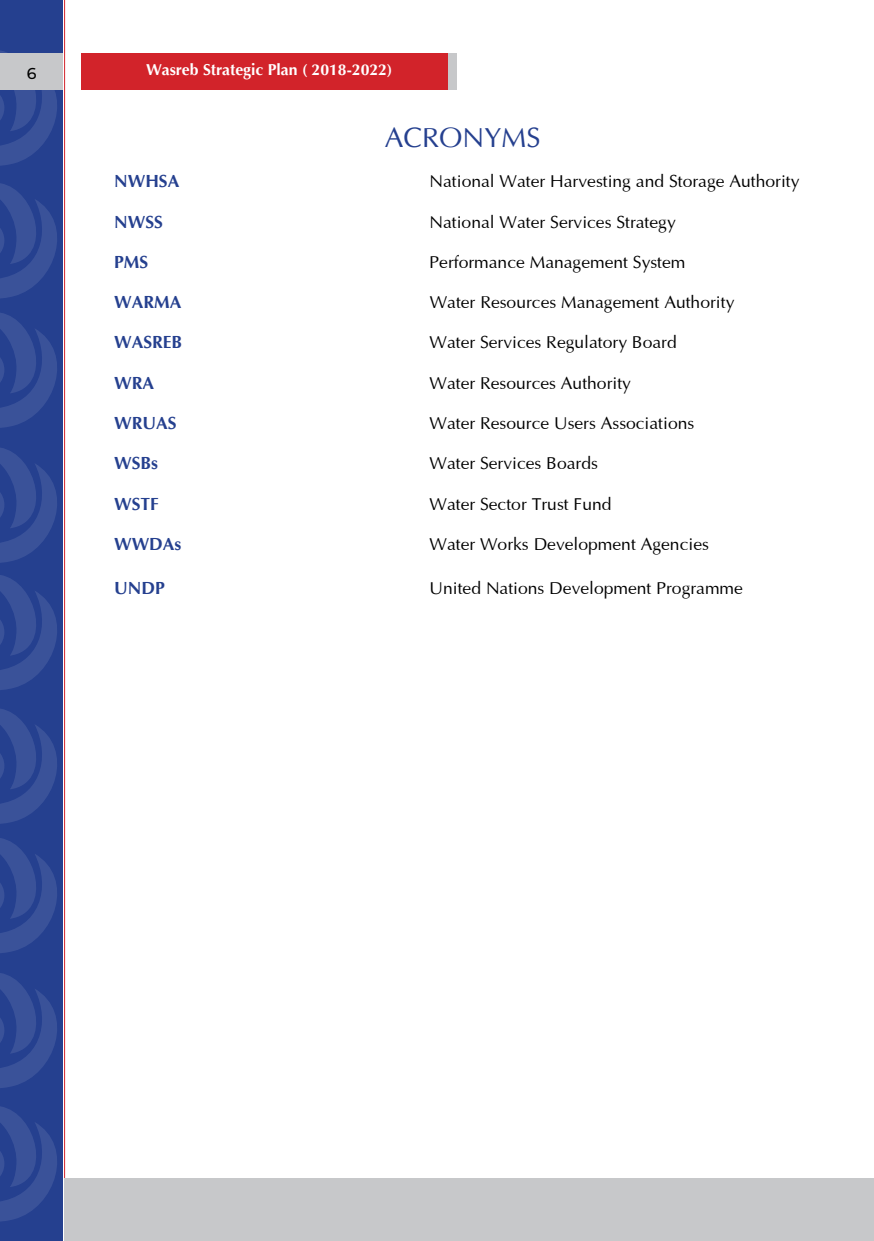
<style>
.page{position:relative;width:874px;height:1241px;background:#fff}
.page>*{position:absolute;margin:0;border:0;box-sizing:border-box;transform-origin:0 0}
.t1{font:28px "Optima";color:#25408f}
.t2{font:17.5px "Optima";color:#000}
.t3{font:700 17.5px "Optima";color:#25408f}
.t4{font:700 15.75px "Optima";color:#fff}
.t5{font:500 15.75px "Montserrat";color:#000}
</style>
<div class="page">
<div style="left:0;top:0;width:63px;height:1240px;background:#25408f"></div>
<svg style="left:0;top:51px;width:59px;height:1171px"></svg>
<hr style="left:64px;top:0;width:1px;height:1240px;background:#d2232a">
<div style="left:0;top:53px;width:63px;height:36px;background:#c7c8ca"></div>
<div style="left:65px;top:1177px;width:808px;height:63px;background:#c7c8ca"></div>
<div style="left:91px;top:53px;width:366px;height:36px;background:#c7c8ca"></div>
<div style="left:81px;top:53px;width:366px;height:36px;background:#d2232a"></div>
<p class="t5" style="left:27px;top:62px;width:11px">6</p>
<p class="t4" style="left:146px;top:59px;width:247px">Wasreb Strategic Plan ( 2018-2022)</p>
<h1 class="t1" style="left:384px;top:116px;width:157px">ACRONYMS</h1>
<p class="t3" style="left:114px;top:170px;width:56px">NWHSA</p>
<p class="t2" style="left:429px;top:168px;width:371px">National Water Harvesting and Storage Authority</p>
<p class="t3" style="left:114px;top:210px;width:41px">NWSS</p>
<p class="t2" style="left:429px;top:208px;width:248px">National Water Services Strategy</p>
<p class="t3" style="left:114px;top:251px;width:34px">PMS</p>
<p class="t2" style="left:429px;top:249px;width:257px">Performance Management System</p>
<p class="t3" style="left:114px;top:291px;width:68px">WARMA</p>
<p class="t2" style="left:429px;top:289px;width:306px">Water Resources Management Authority</p>
<p class="t3" style="left:114px;top:331px;width:29px">WASRE</p>
<p class="t3" style="left:171px;top:331px;width:12px">B</p>
<p class="t2" style="left:429px;top:329px;width:248px">Water Services Regulatory Board</p>
<p class="t3" style="left:114px;top:371px;width:30px">WRA</p>
<p class="t2" style="left:429px;top:369px;width:203px">Water Resources Authority</p>
<p class="t3" style="left:114px;top:412px;width:30px">WRUAS</p>
<p class="t2" style="left:429px;top:410px;width:266px">Water Resource Users Associations</p>
<p class="t3" style="left:114px;top:452px;width:45px">WSBs</p>
<p class="t2" style="left:429px;top:450px;width:170px">Water Services Boards</p>
<p class="t3" style="left:114px;top:492px;width:46px">WSTF</p>
<p class="t2" style="left:429px;top:490px;width:183px">Water Sector Trust Fund</p>
<p class="t3" style="left:114px;top:532px;width:69px">WWDAs</p>
<p class="t2" style="left:429px;top:530px;width:281px">Water Works Development Agencies</p>
<p class="t3" style="left:114px;top:576px;width:52px">UNDP</p>
<p class="t2" style="left:429px;top:574px;width:315px">United Nations Development Programme</p>
</div>
